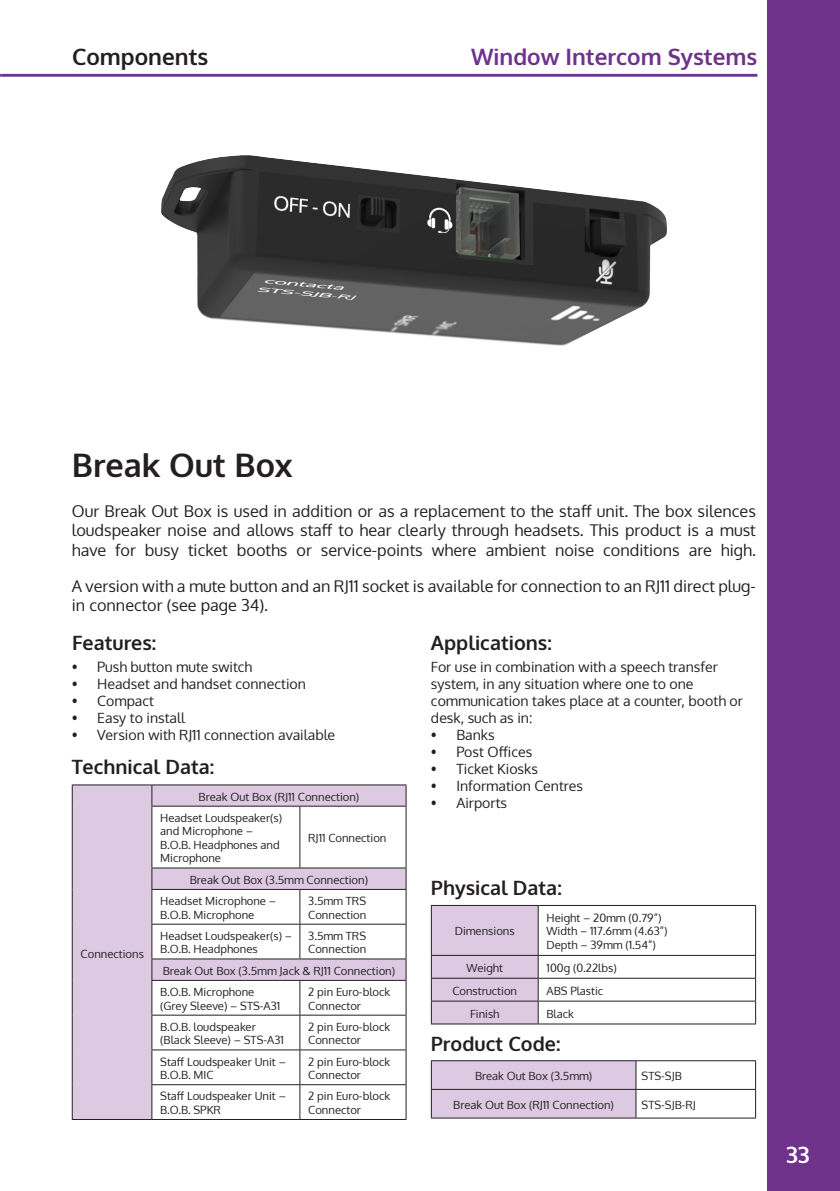
<style>
.page{position:relative;width:840px;height:1191px;background:#fff}
.page>*{position:absolute;margin:0;border:0;box-sizing:border-box;transform-origin:0 0}
.t1{font:700 32.4px "Oxygen";color:#231f20}
.t2{font:700 22.6px "Oxygen";color:#6e328a}
.t3{font:700 22.6px "Oxygen";color:#231f20}
.t4{font:700 22.6px "Oxygen";color:#fff}
.t5{font:700 19.8px "Oxygen";color:#231f20}
.t6{font:16.2px/19.4px "Oxygen";color:#231f20;text-align:justify}
.t7{font:14px/17px "Oxygen";color:#231f20}
.t8{font:11.2px/13.6px "Oxygen";color:#231f20}
</style>
<div class="page">
<img style="left:161px;top:156px;width:505px;height:190px">
<hr style="left:538px;top:955px;width:217px;height:1px;background:#231f20">
<hr style="left:538px;top:978px;width:217px;height:1px;background:#231f20">
<hr style="left:538px;top:905px;width:217px;height:1px;background:#231f20">
<hr style="left:754px;top:905px;width:1px;height:50px;background:#231f20">
<svg style="left:431px;top:905px;width:107px;height:118px;background:#d4c1d9"></svg>
<hr style="left:538px;top:1000px;width:217px;height:1px;background:#231f20">
<hr style="left:431px;top:1023px;width:107px;height:1px;background:#231f20">
<hr style="left:538px;top:1023px;width:217px;height:1px;background:#231f20">
<hr style="left:635px;top:1060px;width:120px;height:1px;background:#231f20">
<svg style="left:431px;top:1060px;width:205px;height:57px;background:#d5c2d9"></svg>
<hr style="left:635px;top:1089px;width:120px;height:1px;background:#231f20">
<hr style="left:431px;top:1117px;width:204px;height:1px;background:#231f20">
<hr style="left:635px;top:1117px;width:120px;height:1px;background:#231f20">
<hr style="left:1px;top:74px;width:756px;height:3px;background:#6e328a">
<svg style="left:73px;top:785px;width:332px;height:334px"></svg>
<hr style="left:72px;top:784px;width:80px;height:1px;background:#231f20">
<svg style="left:72px;top:785px;width:1px;height:21px"></svg>
<hr style="left:72px;top:806px;width:1px;height:62px;background:#231f20">
<svg style="left:72px;top:868px;width:1px;height:21px"></svg>
<hr style="left:72px;top:889px;width:1px;height:35px;background:#231f20">
<hr style="left:72px;top:924px;width:1px;height:35px;background:#231f20">
<svg style="left:72px;top:959px;width:1px;height:21px"></svg>
<hr style="left:72px;top:980px;width:1px;height:35px;background:#231f20">
<hr style="left:72px;top:1015px;width:1px;height:35px;background:#231f20">
<hr style="left:72px;top:1050px;width:1px;height:34px;background:#231f20">
<hr style="left:72px;top:1084px;width:1px;height:35px;background:#231f20">
<hr style="left:72px;top:1119px;width:80px;height:1px;background:#231f20">
<hr style="left:152px;top:784px;width:148px;height:1px;background:#231f20">
<svg style="left:151px;top:785px;width:1px;height:21px"></svg>
<hr style="left:300px;top:784px;width:106px;height:1px;background:#231f20">
<svg style="left:405px;top:785px;width:1px;height:21px"></svg>
<hr style="left:151px;top:806px;width:149px;height:1px;background:#231f20">
<hr style="left:151px;top:806px;width:1px;height:61px;background:#231f20">
<hr style="left:300px;top:806px;width:106px;height:1px;background:#231f20">
<hr style="left:299px;top:806px;width:1px;height:61px;background:#231f20">
<hr style="left:405px;top:806px;width:1px;height:61px;background:#231f20">
<hr style="left:151px;top:867px;width:149px;height:1px;background:#231f20">
<svg style="left:151px;top:868px;width:1px;height:21px"></svg>
<hr style="left:300px;top:867px;width:106px;height:1px;background:#231f20">
<svg style="left:405px;top:868px;width:1px;height:21px"></svg>
<hr style="left:151px;top:889px;width:149px;height:1px;background:#231f20">
<hr style="left:151px;top:889px;width:1px;height:34px;background:#231f20">
<hr style="left:300px;top:889px;width:106px;height:1px;background:#231f20">
<hr style="left:299px;top:889px;width:1px;height:34px;background:#231f20">
<hr style="left:405px;top:889px;width:1px;height:34px;background:#231f20">
<hr style="left:151px;top:923px;width:149px;height:1px;background:#231f20">
<hr style="left:151px;top:924px;width:1px;height:34px;background:#231f20">
<hr style="left:300px;top:923px;width:106px;height:1px;background:#231f20">
<hr style="left:299px;top:924px;width:1px;height:34px;background:#231f20">
<hr style="left:405px;top:924px;width:1px;height:34px;background:#231f20">
<hr style="left:151px;top:958px;width:149px;height:1px;background:#231f20">
<svg style="left:151px;top:959px;width:1px;height:21px"></svg>
<hr style="left:300px;top:958px;width:106px;height:1px;background:#231f20">
<svg style="left:405px;top:959px;width:1px;height:21px"></svg>
<hr style="left:151px;top:980px;width:149px;height:1px;background:#231f20">
<hr style="left:151px;top:980px;width:1px;height:34px;background:#231f20">
<hr style="left:300px;top:980px;width:106px;height:1px;background:#231f20">
<hr style="left:299px;top:980px;width:1px;height:34px;background:#231f20">
<hr style="left:405px;top:980px;width:1px;height:34px;background:#231f20">
<hr style="left:151px;top:1014px;width:149px;height:1px;background:#231f20">
<hr style="left:151px;top:1015px;width:1px;height:34px;background:#231f20">
<hr style="left:300px;top:1014px;width:106px;height:1px;background:#231f20">
<hr style="left:299px;top:1015px;width:1px;height:34px;background:#231f20">
<hr style="left:405px;top:1015px;width:1px;height:34px;background:#231f20">
<hr style="left:151px;top:1049px;width:149px;height:1px;background:#231f20">
<hr style="left:151px;top:1050px;width:1px;height:34px;background:#231f20">
<hr style="left:300px;top:1049px;width:106px;height:1px;background:#231f20">
<hr style="left:299px;top:1050px;width:1px;height:34px;background:#231f20">
<hr style="left:405px;top:1050px;width:1px;height:34px;background:#231f20">
<hr style="left:151px;top:1084px;width:149px;height:1px;background:#231f20">
<hr style="left:151px;top:1085px;width:1px;height:34px;background:#231f20">
<hr style="left:300px;top:1084px;width:106px;height:1px;background:#231f20">
<hr style="left:299px;top:1085px;width:1px;height:34px;background:#231f20">
<hr style="left:405px;top:1085px;width:1px;height:34px;background:#231f20">
<hr style="left:152px;top:1119px;width:148px;height:1px;background:#231f20">
<hr style="left:300px;top:1119px;width:106px;height:1px;background:#231f20">
<div style="left:766px;top:0;width:73px;height:1191px;background:#6e328a"></div>
<p class="t3" style="left:72px;top:42px;width:138px">Components</p>
<p class="t2" style="left:471px;top:42px;width:288px">Window Intercom Systems</p>
<p class="t1" style="left:72px;top:445px;width:222px">Break Out Box</p>
<p class="t6" style="left:72px;top:501px;width:685px">Our Break Out Box is used in addition or as a replacement to the staff unit. The box silences loudspeaker noise and allows staff to hear clearly through headsets. This product is a must have for busy ticket booths or service-points where ambient noise conditions are high.</p>
<p class="t6" style="left:72px;top:576px;width:685px">A version with a mute button and an RJ11 socket is available for connection to an RJ11 direct plug&shy;in connector (see page 34).</p>
<p class="t5" style="left:72px;top:630px;width:86px">Features:</p>
<p class="t5" style="left:431px;top:630px;width:122px">Applications:</p>
<p class="t7" style="left:72px;top:658px;width:182px">• Push button mute switch</p>
<p class="t7" style="left:72px;top:675px;width:235px">• Headset and handset connection</p>
<p class="t7" style="left:72px;top:692px;width:83px">• Compact</p>
<p class="t7" style="left:72px;top:709px;width:114px">• Easy to install</p>
<p class="t7" style="left:72px;top:726px;width:265px">• Version with RJ11 connection available</p>
<p class="t7" style="left:431px;top:658px;width:313px">For use in combination with a speech transfer system, in any situation where one to one communication takes place at a counter, booth or desk, such as in:</p>
<p class="t7" style="left:431px;top:726px;width:65px">• Banks</p>
<p class="t7" style="left:431px;top:743px;width:103px">• Post Offices</p>
<p class="t7" style="left:431px;top:760px;width:108px">• Ticket Kiosks</p>
<p class="t7" style="left:431px;top:777px;width:153px">• Information Centres</p>
<p class="t7" style="left:431px;top:794px;width:78px">• Airports</p>
<p class="t5" style="left:72px;top:754px;width:144px">Technical Data:</p>
<p class="t8" style="left:198px;top:789px;width:162px">Break Out Box (RJ11 Connection)</p>
<p class="t8" style="left:160px;top:811px;width:123px">Headset Loudspeaker(s) and Microphone –<br>B.O.B. Headphones and<br>Microphone</p>
<p class="t8" style="left:308px;top:831px;width:80px">RJ11 Connection</p>
<p class="t8" style="left:190px;top:873px;width:180px">Break Out Box (3.5mm Connection)</p>
<p class="t8" style="left:160px;top:894px;width:117px">Headset Microphone –<br>B.O.B. Microphone</p>
<p class="t8" style="left:308px;top:894px;width:60px">3.5mm TRS<br>Connection</p>
<p class="t8" style="left:160px;top:929px;width:133px">Headset Loudspeaker(s) –<br>B.O.B. Headphones</p>
<p class="t8" style="left:308px;top:929px;width:60px">3.5mm TRS<br>Connection</p>
<p class="t8" style="left:163px;top:963px;width:234px">Break Out Box (3.5mm Jack &amp; RJ11 Connection)</p>
<p class="t8" style="left:160px;top:985px;width:121px">B.O.B. Microphone (Grey Sleeve) – STS-A31</p>
<p class="t8" style="left:308px;top:985px;width:83px">2 pin Euro-block<br>Connector</p>
<p class="t8" style="left:160px;top:1020px;width:125px">B.O.B. loudspeaker (Black Sleeve) – STS-A31</p>
<p class="t8" style="left:308px;top:1020px;width:83px">2 pin Euro-block<br>Connector</p>
<p class="t8" style="left:160px;top:1054px;width:127px">Staff Loudspeaker Unit –<br>B.O.B. MIC</p>
<p class="t8" style="left:308px;top:1054px;width:83px">2 pin Euro-block<br>Connector</p>
<p class="t8" style="left:160px;top:1089px;width:127px">Staff Loudspeaker Unit –<br>B.O.B. SPKR</p>
<p class="t8" style="left:308px;top:1089px;width:83px">2 pin Euro-block<br>Connector</p>
<p class="t5" style="left:431px;top:875px;width:132px">Physical Data:</p>
<p class="t8" style="left:454px;top:924px;width:61px">Dimensions</p>
<p class="t8" style="left:546px;top:911px;width:122px">Height – 20mm (0.79”)<br>Width – 117.6mm (4.63”)<br>Depth – 39mm (1.54”)</p>
<p class="t8" style="left:81px;top:947px;width:65px">Connections</p>
<p class="t8" style="left:466px;top:961px;width:38px">Weight</p>
<p class="t8" style="left:546px;top:961px;width:72px">100g (0.22lbs)</p>
<p class="t8" style="left:452px;top:983px;width:66px">Construction</p>
<p class="t8" style="left:546px;top:983px;width:58px">ABS Plastic</p>
<p class="t8" style="left:470px;top:1006px;width:31px">Finish</p>
<p class="t8" style="left:546px;top:1006px;width:29px">Black</p>
<p class="t5" style="left:430px;top:1031px;width:131px">Product Code:</p>
<p class="t8" style="left:474px;top:1069px;width:119px">Break Out Box (3.5mm)</p>
<p class="t8" style="left:641px;top:1069px;width:42px">STS-SJB</p>
<p class="t8" style="left:453px;top:1098px;width:162px">Break Out Box (RJ11 Connection)</p>
<p class="t8" style="left:641px;top:1098px;width:56px">STS-SJB-RJ</p>
<p class="t4" style="left:785px;top:1140px;width:25px">33</p>
</div>
